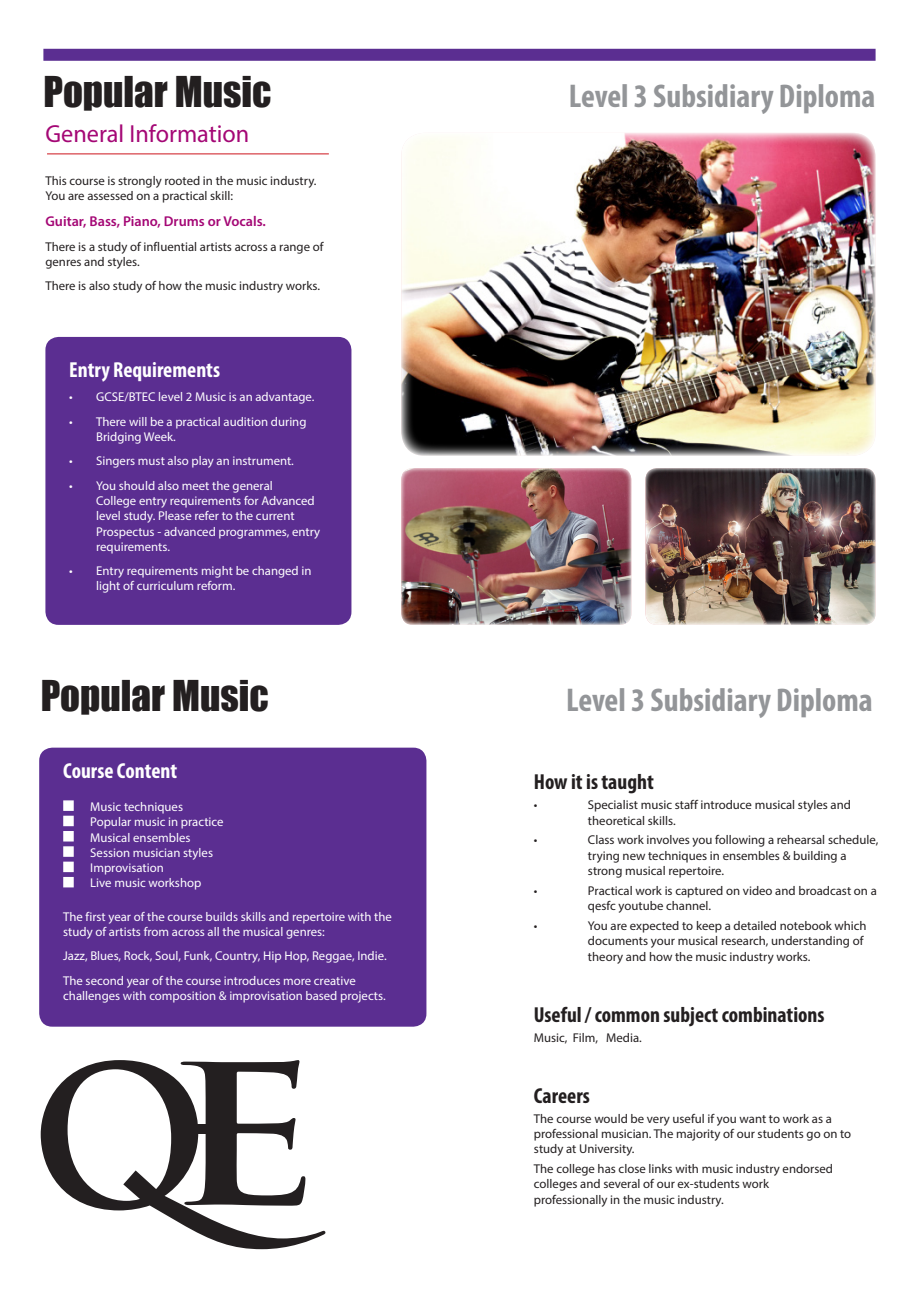
<style>
.page{position:relative;width:919px;height:1289px;background:#fff}
.page>*{position:absolute;margin:0;border:0;box-sizing:border-box;transform-origin:0 0}
.t1{font:39px "Impact";color:#231f20}
.t2{font:700 condensed 33px "Myriad Pro";color:#939598}
.t3{font:24.75px "Myriad Pro";color:#a40775}
.t4{font:700 condensed 21.75px "Myriad Pro";color:#231f20}
.t5{font:700 condensed 21.75px "Myriad Pro";color:#fff}
.t6{font:600 14.25px "Myriad Pro";color:#a40775}
.t7{font:12.75px/15.3px "Myriad Pro";color:#231f20}
.t8{font:12.75px/15.3px "Myriad Pro";color:#fff}
</style>
<div class="page">
<div style="left:39px;top:747px;width:387px;height:279px;background:#5b2e91;border-radius:13px"></div>
<div style="left:63px;top:800px;width:11px;height:10px;background:#fff;border:2px solid #fff"></div>
<div style="left:63px;top:815px;width:11px;height:11px;background:#fff;border:2px solid #fff"></div>
<div style="left:63px;top:831px;width:11px;height:10px;background:#fff;border:2px solid #fff"></div>
<div style="left:63px;top:846px;width:11px;height:10px;background:#fff;border:2px solid #fff"></div>
<div style="left:63px;top:861px;width:11px;height:11px;background:#fff;border:2px solid #fff"></div>
<div style="left:63px;top:876px;width:11px;height:11px;background:#fff;border:2px solid #fff"></div>
<svg style="left:41px;top:1060px;width:284px;height:189px"></svg>
<svg style="left:123px;top:1170px;width:35px;height:32px"></svg>
<div style="left:198px;top:1123px;width:14px;height:10px;background:#231f20"></div>
<hr style="left:47px;top:153px;width:282px;height:1px;background:#cd151d">
<div style="left:45px;top:337px;width:306px;height:288px;background:#5b2e91;border-radius:13px"></div>
<img style="left:401px;top:133px;width:474px;height:323px">
<img style="left:645px;top:468px;width:230px;height:157px">
<img style="left:401px;top:468px;width:230px;height:157px">
<div style="left:43px;top:49px;width:832px;height:12px;background:#5b2e91"></div>
<p class="t1" style="left:43px;top:61px;width:229px">Popular Music</p>
<p class="t2" style="left:568px;top:75px;width:308px">Level 3 Subsidiary Diploma</p>
<p class="t3" style="left:45px;top:119px;width:205px">General Information</p>
<p class="t7" style="left:45px;top:173px;width:272px">This course is strongly rooted in the music industry.<br>You are assessed on a practical skill:</p>
<p class="t6" style="left:45px;top:212px;width:222px">Guitar, Bass, Piano, Drums or Vocals.</p>
<p class="t7" style="left:45px;top:238px;width:280px">There is a study of influential artists across a range of genres and styles.</p>
<p class="t7" style="left:45px;top:278px;width:276px">There is also study of how the music industry works.</p>
<p class="t5" style="left:69px;top:356px;width:152px">Entry Requirements</p>
<p class="t8" style="left:69px;top:389px;width:247px">• GCSE/BTEC level 2 Music is an advantage.</p>
<p class="t8" style="left:96px;top:413px;width:212px;text-indent:-27px">• There will be a practical audition during<br>Bridging Week.</p>
<p class="t8" style="left:69px;top:453px;width:226px">• Singers must also play an instrument.</p>
<p class="t8" style="left:96px;top:477px;width:225px;text-indent:-27px">• You should also meet the general<br>College entry requirements for Advanced level study. Please refer to the current Prospectus - advanced programmes, entry requirements.</p>
<p class="t8" style="left:96px;top:563px;width:217px;text-indent:-27px">• Entry requirements might be changed in light of curriculum reform.</p>
<p class="t1" style="left:41px;top:665px;width:229px">Popular Music</p>
<p class="t2" style="left:566px;top:679px;width:308px">Level 3 Subsidiary Diploma</p>
<p class="t5" style="left:63px;top:756px;width:115px">Course Content</p>
<p class="t8" style="left:90px;top:798px;width:94px">Music techniques</p>
<p class="t8" style="left:90px;top:814px;width:135px">Popular music in practice</p>
<p class="t8" style="left:90px;top:829px;width:102px">Musical ensembles</p>
<p class="t8" style="left:90px;top:844px;width:124px">Session musician styles</p>
<p class="t8" style="left:90px;top:860px;width:75px">Improvisation</p>
<p class="t8" style="left:90px;top:875px;width:113px">Live music workshop</p>
<p class="t8" style="left:63px;top:908px;width:330px">The first year of the course builds skills and repertoire with the study of artists from across all the musical genres:</p>
<p class="t8" style="left:63px;top:948px;width:325px">Jazz, Blues, Rock, Soul, Funk, Country, Hip Hop, Reggae, Indie.</p>
<p class="t8" style="left:63px;top:972px;width:324px">The second year of the course introduces more creative challenges with composition &amp; improvisation based projects.</p>
<p class="t4" style="left:534px;top:768px;width:121px">How it is taught</p>
<p class="t7" style="left:534px;top:797px;width:5px">•</p>
<p class="t7" style="left:588px;top:797px;width:264px">Specialist music staff introduce musical styles and theoretical skills.</p>
<p class="t7" style="left:534px;top:832px;width:5px">•</p>
<p class="t7" style="left:588px;top:832px;width:292px">Class work involves you following a rehearsal schedule, trying new techniques in ensembles &amp; building a strong musical repertoire.</p>
<p class="t7" style="left:534px;top:882px;width:5px">•</p>
<p class="t7" style="left:588px;top:882px;width:290px">Practical work is captured on video and broadcast on a qesfc youtube channel.</p>
<p class="t7" style="left:534px;top:917px;width:5px">•</p>
<p class="t7" style="left:588px;top:917px;width:280px">You are expected to keep a detailed notebook which documents your musical research, understanding of theory and how the music industry works.</p>
<p class="t4" style="left:534px;top:1000px;width:292px">Useful / common subject combinations</p>
<p class="t7" style="left:534px;top:1029px;width:109px">Music, Film, Media.</p>
<p class="t4" style="left:534px;top:1081px;width:57px">Careers</p>
<p class="t7" style="left:534px;top:1110px;width:319px">The course would be very useful if you want to work as a professional musician. The majority of our students go on to study at University.</p>
<p class="t7" style="left:534px;top:1160px;width:300px">The college has close links with music industry endorsed colleges and several of our ex-students work professionally in the music industry.</p>
</div>
